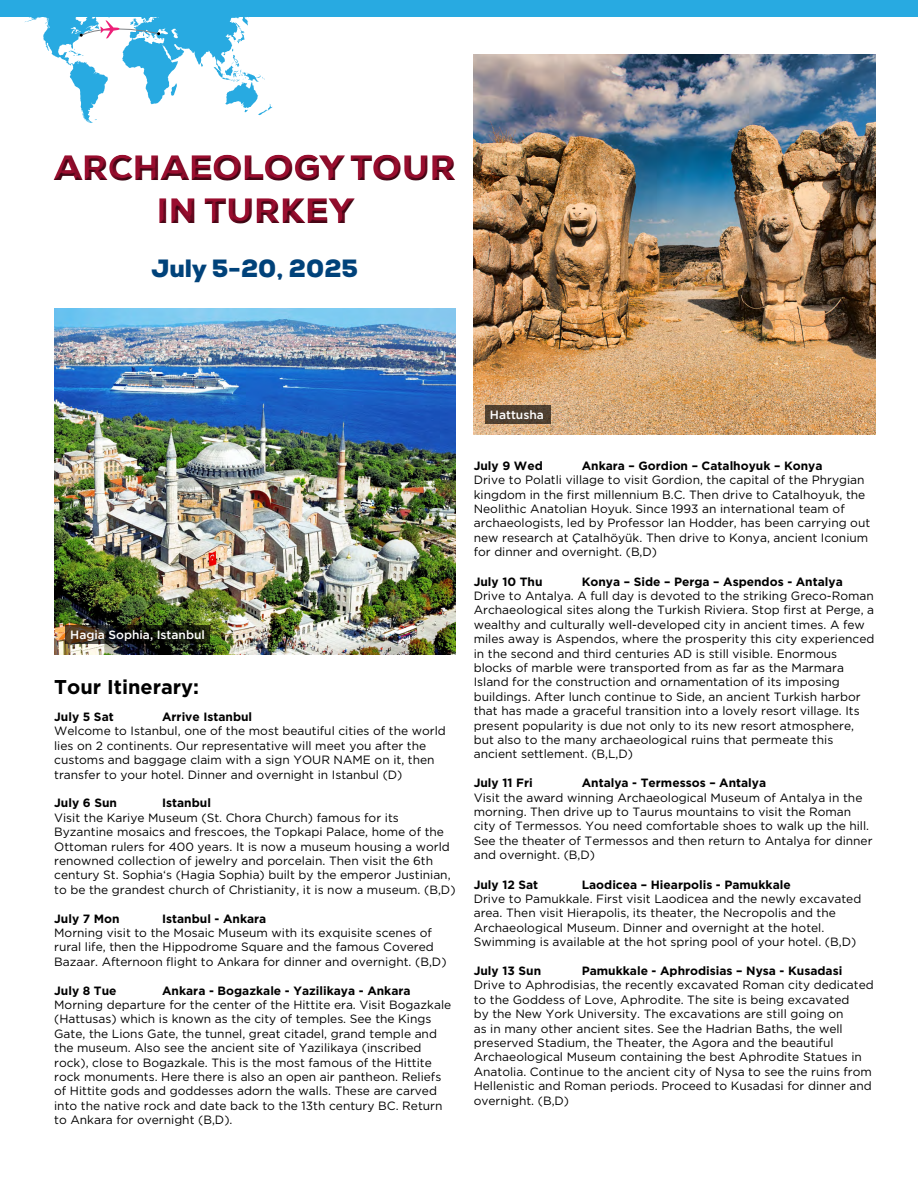
<style>
.page{position:relative;width:918px;height:1188px;background:#fff}
.page>*{position:absolute;margin:0;border:0;box-sizing:border-box;transform-origin:0 0}
.t1{font:900 35.4px/42.5px "Nexa";color:#9a0e2f;text-align:center}
.t2{font:900 24.9px "Nexa";color:#00427a}
.t3{font:700 19.95px "Gotham";color:#000}
.t4{font:12px/14.4px "Gotham";color:#000}
.t5{font:700 12px "Gotham";color:#000}
.t6{font:500 12px "Gotham";color:#fff}
</style>
<div class="page">
<img style="left:474px;top:54px;width:401px;height:381px">
<img style="left:54px;top:308px;width:402px;height:346px">
<div style="left:0;top:0;width:918px;height:16px;background:#28aae1"></div>
<svg style="left:24px;top:16px;width:249px;height:107px"></svg>
<div style="left:485px;top:405px;width:66px;height:19px;background:#504131"></div>
<svg style="left:65px;top:625px;width:144px;height:19px;background:#211e12"></svg>
<div style="left:44px;top:150px;width:420px;height:83px;background:#000;opacity:.75"></div>
<h1 class="t1" style="left:54px;top:147px;width:403px">ARCHAEOLOGY TOUR<br>IN TURKEY</h1>
<h2 class="t2" style="left:152px;top:253px;width:208px">July 5-20, 2025</h2>
<p class="t6" style="left:70px;top:627px;width:136px">Hagia Sophia, Istanbul</p>
<h3 class="t3" style="left:54px;top:674px;width:146px">Tour Itinerary:</h3>
<p class="t5" style="left:54px;top:709px;width:61px">July 5 Sat</p>
<p class="t5" style="left:162px;top:709px;width:92px">Arrive Istanbul</p>
<p class="t4" style="left:54px;top:724px;width:393px">Welcome to Istanbul, one of the most beautiful cities of the world lies on 2 continents. Our representative will meet you after the customs and baggage claim with a sign YOUR NAME on it, then transfer to your hotel. Dinner and overnight in Istanbul (D)</p>
<p class="t5" style="left:54px;top:795px;width:64px">July 6 Sun</p>
<p class="t5" style="left:162px;top:795px;width:50px">Istanbul</p>
<p class="t4" style="left:54px;top:810px;width:403px">Visit the Kariye Museum (St. Chora Church) famous for its Byzantine mosaics and frescoes, the Topkapi Palace, home of the Ottoman rulers for 400 years. It is now a museum housing a world renowned collection of jewelry and porcelain. Then visit the 6th century St. Sophia‘s (Hagia Sophia) built by the emperor Justinian, to be the grandest church of Christianity, it is now a museum. (B,D)</p>
<p class="t5" style="left:54px;top:910px;width:67px">July 7 Mon</p>
<p class="t5" style="left:162px;top:910px;width:106px">Istanbul - Ankara</p>
<p class="t4" style="left:54px;top:925px;width:394px">Morning visit to the Mosaic Museum with its exquisite scenes of rural life, then the Hippodrome Square and the famous Covered<br>Bazaar. Afternoon flight to Ankara for dinner and overnight. (B,D)</p>
<p class="t5" style="left:54px;top:982px;width:64px">July 8 Tue</p>
<p class="t5" style="left:162px;top:982px;width:250px">Ankara - Bogazkale - Yazilikaya - Ankara</p>
<p class="t4" style="left:54px;top:997px;width:399px">Morning departure for the center of the Hittite era. Visit Bogazkale (Hattusas) which is known as the city of temples. See the Kings Gate, the Lions Gate, the tunnel, great citadel, grand temple and the museum. Also see the ancient site of Yazilikaya (inscribed rock), close to Bogazkale. This is the most famous of the Hittite rock monuments. Here there is also an open air pantheon. Reliefs of Hittite gods and goddesses adorn the walls. These are carved into the native rock and date back to the 13th century BC. Return to Ankara for overnight (B,D).</p>
<p class="t6" style="left:490px;top:407px;width:55px">Hattusha</p>
<p class="t5" style="left:474px;top:458px;width:71px">July 9 Wed</p>
<p class="t5" style="left:582px;top:458px;width:242px">Ankara – Gordion – Catalhoyuk – Konya</p>
<p class="t4" style="left:474px;top:472px;width:398px">Drive to Polatli village to visit Gordion, the capital of the Phrygian kingdom in the first millennium B.C. Then drive to Catalhoyuk, the Neolithic Anatolian Hoyuk. Since 1993 an international team of archaeologists, led by Professor Ian Hodder, has been carrying out new research at Çatalhöyük. Then drive to Konya, ancient Iconium for dinner and overnight. (B,D)</p>
<p class="t5" style="left:474px;top:573px;width:70px">July 10 Thu</p>
<p class="t5" style="left:582px;top:573px;width:263px">Konya – Side – Perga – Aspendos - Antalya</p>
<p class="t4" style="left:474px;top:588px;width:402px">Drive to Antalya. A full day is devoted to the striking Greco-Roman Archaeological sites along the Turkish Riviera. Stop first at Perge, a wealthy and culturally well-developed city in ancient times. A few miles away is Aspendos, where the prosperity this city experienced in the second and third centuries AD is still visible. Enormous blocks of marble were transported from as far as the Marmara Island for the construction and ornamentation of its imposing buildings. After lunch continue to Side, an ancient Turkish harbor that has made a graceful transition into a lovely resort village. Its present popularity is due not only to its new resort atmosphere, but also to the many archaeological ruins that permeate this ancient settlement. (B,L,D)</p>
<p class="t5" style="left:474px;top:775px;width:60px">July 11 Fri</p>
<p class="t5" style="left:582px;top:775px;width:186px">Antalya - Termessos – Antalya</p>
<p class="t4" style="left:474px;top:790px;width:400px">Visit the award winning Archaeological Museum of Antalya in the morning. Then drive up to Taurus mountains to visit the Roman city of Termessos. You need comfortable shoes to walk up the hill.<br>See the theater of Termessos and then return to Antalya for dinner and overnight. (B,D)</p>
<p class="t5" style="left:474px;top:876px;width:66px">July 12 Sat</p>
<p class="t5" style="left:582px;top:876px;width:211px">Laodicea – Hiearpolis - Pamukkale</p>
<p class="t4" style="left:474px;top:891px;width:389px">Drive to Pamukkale. First visit Laodicea and the newly excavated area. Then visit Hierapolis, its theater, the Necropolis and the Archaeological Museum. Dinner and overnight at the hotel.<br>Swimming is available at the hot spring pool of your hotel. (B,D)</p>
<p class="t5" style="left:474px;top:963px;width:69px">July 13 Sun</p>
<p class="t5" style="left:582px;top:963px;width:262px">Pamukkale - Aphrodisias – Nysa - Kusadasi</p>
<p class="t4" style="left:474px;top:978px;width:402px">Drive to Aphrodisias, the recently excavated Roman city dedicated to the Goddess of Love, Aphrodite. The site is being excavated<br>by the New York University. The excavations are still going on<br>as in many other ancient sites. See the Hadrian Baths, the well preserved Stadium, the Theater, the Agora and the beautiful Archaeological Museum containing the best Aphrodite Statues in Anatolia. Continue to the ancient city of Nysa to see the ruins from Hellenistic and Roman periods. Proceed to Kusadasi for dinner and overnight. (B,D)</p>
</div>
